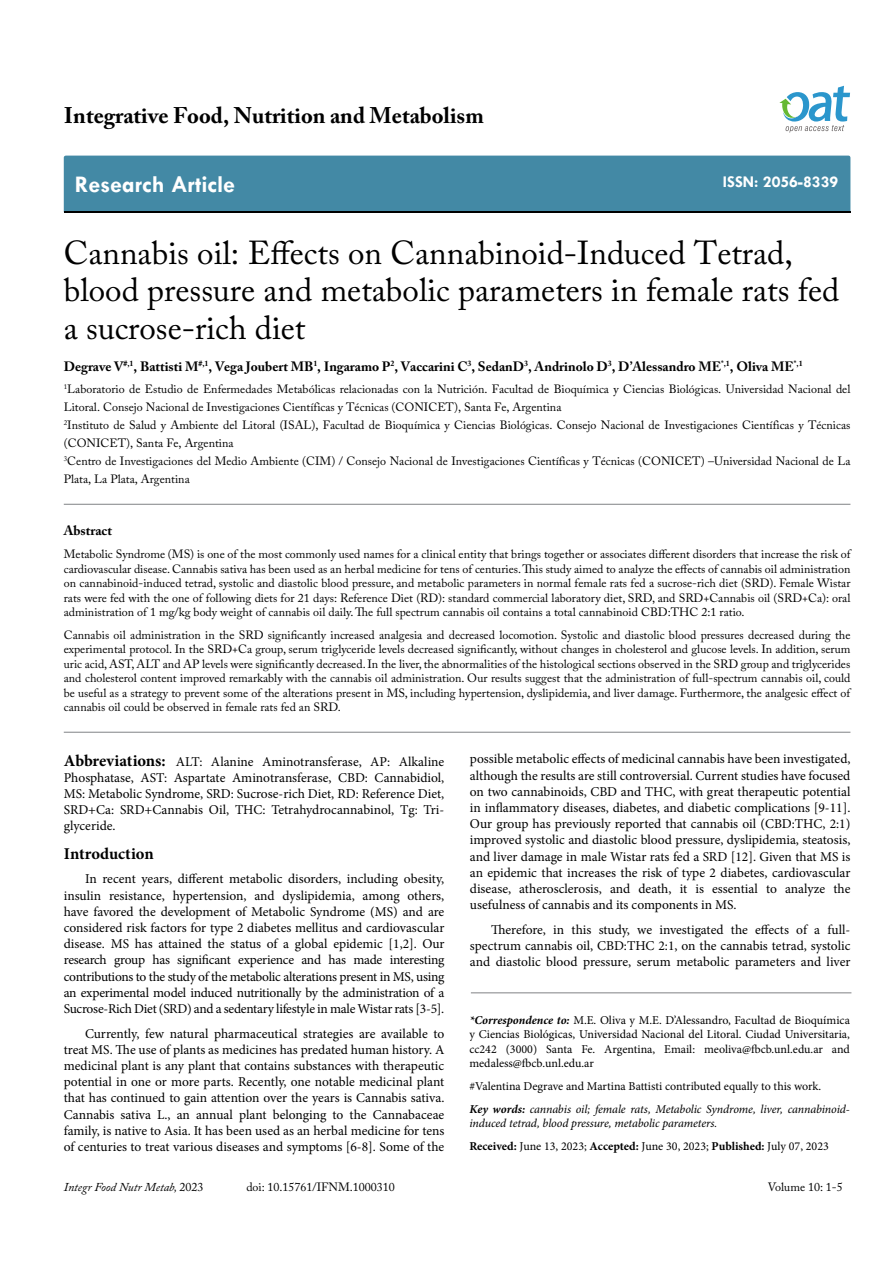
<style>
.page{position:relative;width:893px;height:1263px;background:#fff}
.page>*{position:absolute;margin:0;border:0;box-sizing:border-box;transform-origin:0 0}
.t1{font:33px/37.5px "Adobe Caslon Pro";color:#000}
.t2{font:700 24px "Tw Cen";color:#fff}
.t3{font:700 22.5px "Adobe Caslon Pro";color:#000}
.t4{font:700 16.5px "Tw Cen";color:#fff}
.t5{font:700 16.5px "Minion Pro";letter-spacing:-.005em;color:#000}
.t6{font:13.5px/16.2px "Minion Pro";letter-spacing:-.005em;color:#000;text-align:justify}
.t7{font:700 13.5px "Adobe Caslon Pro";color:#000}
.t8{font:12px/14.4px "Adobe Caslon Pro";color:#000;text-align:justify}
.t9{font:12px/14.4px "Minion Pro";letter-spacing:-.005em;color:#000;text-align:justify}
.t10{font:italic 12px/23px "Minion Pro";letter-spacing:-.01em;color:#000}
.t11{font:italic 12px "Adobe Caslon Pro";color:#000}
.s1{font-weight:700;font-size:16.5px}
.s2{font-weight:700;font-style:italic}
.s3{font-style:italic}
.s4{font-weight:700;font-style:normal}
.s5{font-style:normal}
</style>
<div class="page">
<div style="left:64px;top:156px;width:786px;height:56px;background:#4389a5"></div>
<svg style="left:779px;top:86px;width:71px;height:47px"></svg>
<hr style="left:64px;top:504px;width:786px;height:1px;background:#808285">
<hr style="left:64px;top:732px;width:786px;height:1px;background:#808285">
<hr style="left:471px;top:992px;width:380px;height:1px;background:#808285">
<h3 class="t3" style="left:64px;top:102px;width:421px">Integrative Food, Nutrition and Metabolism</h3>
<h2 class="t2" style="left:75px;top:170px;width:162px">Research Article</h2>
<h3 class="t4" style="left:723px;top:172px;width:117px">ISSN: 2056-8339</h3>
<h1 class="t1" style="left:64px;top:234px;width:777px">Cannabis oil: Effects on Cannabinoid-Induced Tetrad, blood pressure and metabolic parameters in female rats fed a sucrose-rich diet</h1>
<p class="t7" style="left:64px;top:358px;width:740px">Degrave V<sup>#,1</sup>, Battisti M<sup>#,1</sup>, Vega Joubert MB<sup>1</sup>, Ingaramo P<sup>2</sup>, Vaccarini C<sup>3</sup>, SedanD<sup>3</sup>, Andrinolo D<sup>3</sup>, D’Alessandro ME<sup>*,1</sup>, Oliva ME<sup>*,1</sup></p>
<p class="t8" style="left:64px;top:380px;width:788px;line-height:18px;text-align:left"><sup>1</sup>Laboratorio de Estudio de Enfermedades Metabólicas relacionadas con la Nutrición. Facultad de Bioquímica y Ciencias Biológicas. Universidad Nacional del Litoral. Consejo Nacional de Investigaciones Científicas y Técnicas (CONICET), Santa Fe, Argentina<br><sup>2</sup>Instituto de Salud y Ambiente del Litoral (ISAL), Facultad de Bioquímica y Ciencias Biológicas. Consejo Nacional de Investigaciones Científicas y Técnicas (CONICET), Santa Fe, Argentina<br><sup>3</sup>Centro de Investigaciones del Medio Ambiente (CIM) / Consejo Nacional de Investigaciones Científicas y Técnicas (CONICET) –Universidad Nacional de La Plata, La Plata, Argentina</p>
<p class="t7" style="left:64px;top:523px;width:50px">Abstract</p>
<p class="t8" style="left:64px;top:547px;width:788px">Metabolic Syndrome (MS) is one of the most commonly used names for a clinical entity that brings together or associates different disorders that increase the risk of cardiovascular disease. Cannabis sativa has been used as an herbal medicine for tens of centuries. This study aimed to analyze the effects of cannabis oil administration on cannabinoid-induced tetrad, systolic and diastolic blood pressure, and metabolic parameters in normal female rats fed a sucrose-rich diet (SRD). Female Wistar rats were fed with the one of following diets for 21 days: Reference Diet (RD): standard commercial laboratory diet, SRD, and SRD+Cannabis oil (SRD+Ca): oral administration of 1 mg/kg body weight of cannabis oil daily. The full spectrum cannabis oil contains a total cannabinoid CBD:THC 2:1 ratio.</p>
<p class="t8" style="left:64px;top:627px;width:788px">Cannabis oil administration in the SRD significantly increased analgesia and decreased locomotion. Systolic and diastolic blood pressures decreased during the experimental protocol. In the SRD+Ca group, serum triglyceride levels decreased significantly, without changes in cholesterol and glucose levels. In addition, serum uric acid, AST, ALT and AP levels were significantly decreased. In the liver, the abnormalities of the histological sections observed in the SRD group and triglycerides and cholesterol content improved remarkably with the cannabis oil administration. Our results suggest that the administration of full-spectrum cannabis oil, could be useful as a strategy to prevent some of the alterations present in MS, including hypertension, dyslipidemia, and liver damage. Furthermore, the analgesic effect of cannabis oil could be observed in female rats fed an SRD.</p>
<p class="t6" style="left:64px;top:753px;width:382px"><span class="s1">Abbreviations:</span> ALT: Alanine Aminotransferase, AP: Alkaline Phosphatase, AST: Aspartate Aminotransferase, CBD: Cannabidiol, MS: Metabolic Syndrome, SRD: Sucrose-rich Diet, RD: Reference Diet, SRD+Ca: SRD+Cannabis Oil, THC: Tetrahydrocannabinol, Tg: Tri&shy;glyceride.</p>
<h3 class="t5" style="left:64px;top:842px;width:91px">Introduction</h3>
<p class="t6" style="left:64px;top:871px;width:382px;text-indent:21px">In recent years, different metabolic disorders, including obesity, insulin resistance, hypertension, and dyslipidemia, among others, have favored the development of Metabolic Syndrome (MS) and are considered risk factors for type 2 diabetes mellitus and cardiovascular disease. MS has attained the status of a global epidemic [1,2]. Our research group has significant experience and has made interesting contributions to the study of the metabolic alterations present in MS, using an experimental model induced nutritionally by the administration of a Sucrose-Rich Diet (SRD) and a sedentary lifestyle in male Wistar rats [3-5].</p>
<p class="t6" style="left:64px;top:1025px;width:382px;text-indent:21px">Currently, few natural pharmaceutical strategies are available to treat MS. The use of plants as medicines has predated human history. A medicinal plant is any plant that contains substances with therapeutic potential in one or more parts. Recently, one notable medicinal plant that has continued to gain attention over the years is Cannabis sativa.<br>Cannabis sativa L., an annual plant belonging to the Cannabaceae family, is native to Asia. It has been used as an herbal medicine for tens of centuries to treat various diseases and symptoms [6-8]. Some of the</p>
<p class="t6" style="left:470px;top:751px;width:382px">possible metabolic effects of medicinal cannabis have been investigated, although the results are still controversial. Current studies have focused on two cannabinoids, CBD and THC, with great therapeutic potential in inflammatory diseases, diabetes, and diabetic complications [9-11].<br>Our group has previously reported that cannabis oil (CBD:THC, 2:1) improved systolic and diastolic blood pressure, dyslipidemia, steatosis, and liver damage in male Wistar rats fed a SRD [12]. Given that MS is an epidemic that increases the risk of type 2 diabetes, cardiovascular disease, atherosclerosis, and death, it is essential to analyze the usefulness of cannabis and its components in MS.</p>
<p class="t6" style="left:470px;top:921px;width:382px;text-indent:21px">Therefore, in this study, we investigated the effects of a full&shy;spectrum cannabis oil, CBD:THC 2:1, on the cannabis tetrad, systolic and diastolic blood pressure, serum metabolic parameters and liver</p>
<p class="t9" style="left:469px;top:1013px;width:382px"><span class="s2">*Correspondence to:</span> M.E. Oliva y M.E. D’Alessandro, Facultad de Bioquímica y Ciencias Biológicas, Universidad Nacional del Litoral. Ciudad Universitaria, cc242 (3000) Santa Fe. Argentina, Email: meoliva@fbcb.unl.edu.ar and medaless@fbcb.unl.edu.ar</p>
<p class="t9" style="left:469px;top:1075px;width:382px;line-height:23px">#Valentina Degrave and Martina Battisti contributed equally to this work.<br><span class="s2">Key words:</span> <span class="s3">cannabis oil; female rats, Metabolic Syndrome, liver, cannabinoid-</span></p>
<p class="t10" style="left:469px;top:1112px;width:361px">induced tetrad, blood pressure, metabolic parameters.<br><span class="s4">Received:</span> <span class="s5">June 13, 2023;</span> <span class="s4">Accepted:</span> <span class="s5">June 30, 2023;</span> <span class="s4">Published:</span> <span class="s5">July 07, 2023</span></p>
<p class="t11" style="left:64px;top:1180px;width:141px">Integr Food Nutr Metab, <span class="s5">2023</span></p>
<p class="t8" style="left:246px;top:1180px;width:150px">doi: 10.15761/IFNM.1000310</p>
<p class="t8" style="left:768px;top:1180px;width:77px">Volume 10: 1-5</p>
</div>
